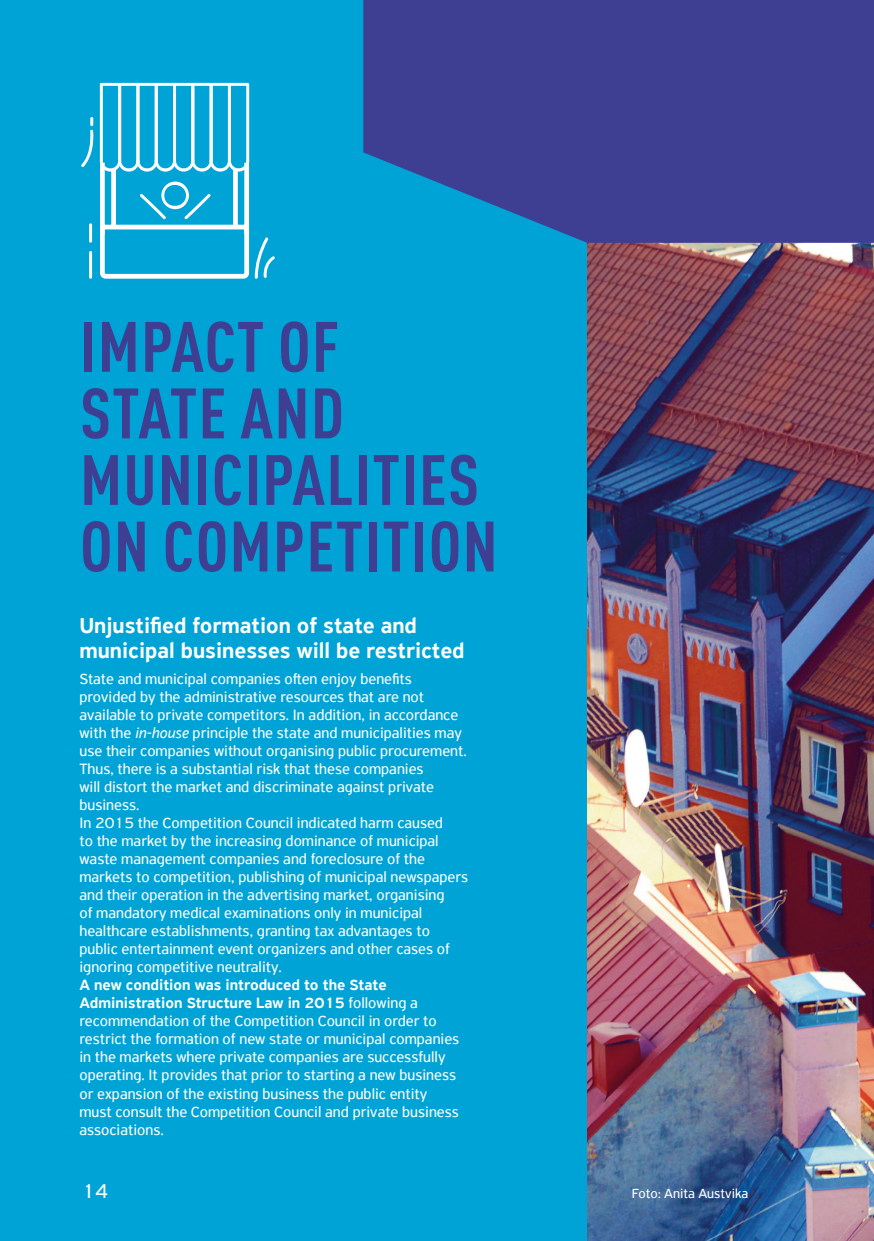
<style>
.page{position:relative;width:874px;height:1241px;background:#fff}
.page>*{position:absolute;margin:0;border:0;box-sizing:border-box;transform-origin:0 0}
.t1{font:700 condensed 70px/66.5px "DIN Pro";letter-spacing:.02em;color:#3e3f92}
.t2{font:500 22.75px/24.5px "PF Highway Sans Pro";color:#fff}
.t3{font:21px "PF Highway Sans Pro";color:#fff}
.t4{font:15.75px/18px "PF Highway Sans Pro";color:#fff}
.t5{font:14px "PF Highway Sans Pro";color:#fff}
.s1{font-style:italic}
.s2{font-weight:500}
</style>
<div class="page">
<div style="left:0;top:0;width:873px;height:1240px;background:#00a3d6"></div>
<img style="left:587px;top:243px;width:286px;height:997px">
<svg style="left:363px;top:0;width:510px;height:243px;background:#374999"></svg>
<svg style="left:81px;top:82px;width:194px;height:197px"></svg>
<h1 class="t1" style="left:80px;top:307px;width:419px">IMPACT OF<br>STATE AND<br>MUNICIPALITIES<br>ON COMPETITION</h1>
<h2 class="t2" style="left:79px;top:613px;width:386px">Unjustified formation of state and municipal businesses will be restricted</h2>
<p class="t4" style="left:79px;top:669px;width:390px">State and municipal companies often enjoy benefits provided by the administrative resources that are not available to private competitors. In addition, in accordance with the <span class="s1">in-house</span> principle the state and municipalities may use their companies without organising public procurement.<br>Thus, there is a substantial risk that these companies<br>will distort the market and discriminate against private business.<br>In 2015 the Competition Council indicated harm caused<br>to the market by the increasing dominance of municipal waste management companies and foreclosure of the markets to competition, publishing of municipal newspapers and their operation in the advertising market, organising<br>of mandatory medical examinations only in municipal healthcare establishments, granting tax advantages to public entertainment event organizers and other cases of ignoring competitive neutrality.</p>
<p class="t4" style="left:79px;top:975px;width:381px"><span class="s2">A new condition was introduced to the State Administration Structure Law in 2015</span> following a recommendation of the Competition Council in order to restrict the formation of new state or municipal companies in the markets where private companies are successfully operating. It provides that prior to starting a new business or expansion of the existing business the public entity must consult the Competition Council and private business associations.</p>
<h3 class="t3" style="left:82px;top:1178px;width:27px">14</h3>
<p class="t5" style="left:631px;top:1184px;width:118px">Foto: Anita Austvika</p>
</div>
